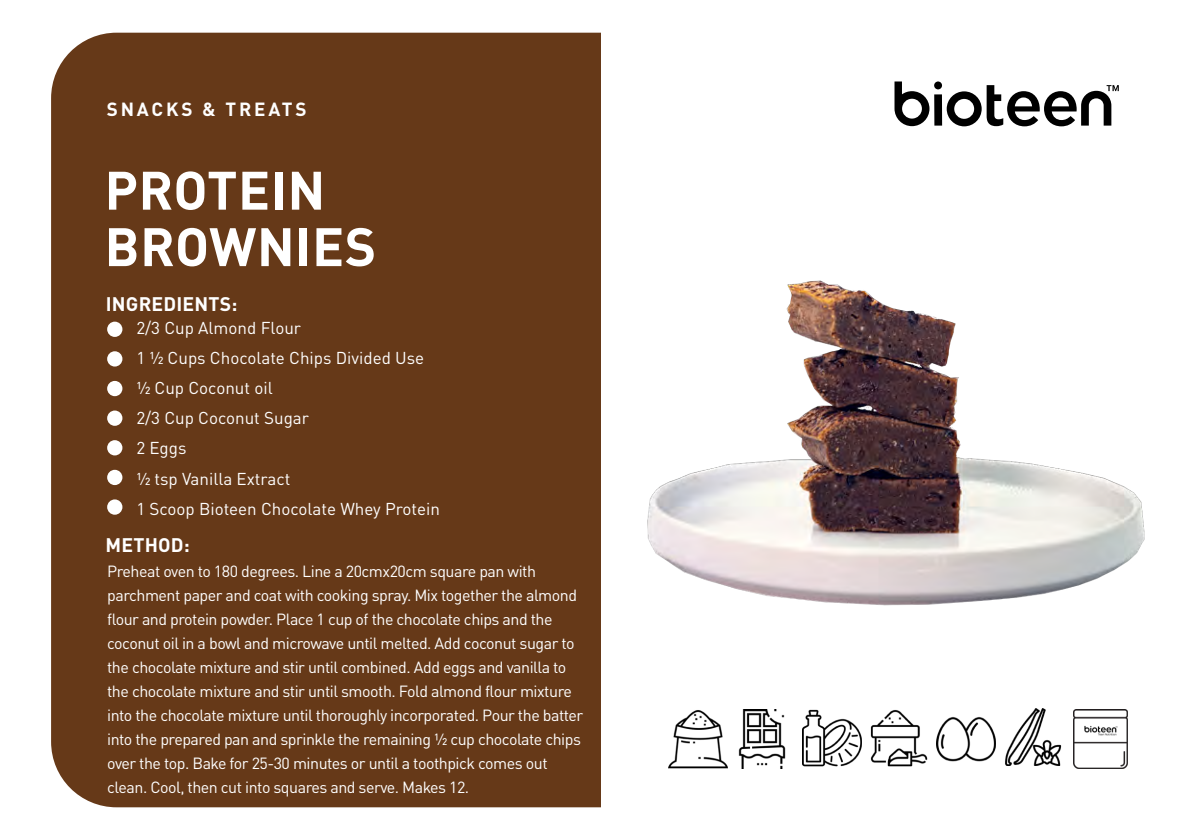
<style>
.page{position:relative;width:1191px;height:840px;background:#fff}
.page>*{position:absolute;margin:0;border:0;box-sizing:border-box;transform-origin:0 0}
.t1{font:700 53.2px/56.4px "DINOT";letter-spacing:.01em;color:#fff}
.t2{font:700 19.4px "DINOT";letter-spacing:.01em;color:#fff}
.t3{font:700 18.8px "DINOT";letter-spacing:.15em;color:#fff}
.t4{font:17px/30px "DINOT";color:#fff}
.t5{font:16px/24px "DINOT";letter-spacing:-.03em;color:#fff}
</style>
<div class="page">
<div style="left:51px;top:33px;width:549px;height:773px;background:#663918"></div>
<svg style="left:894px;top:81px;width:224px;height:45px"></svg>
<div style="left:107px;top:321px;width:15px;height:16px;background:#fff;border-radius:50%"></div>
<div style="left:107px;top:351px;width:15px;height:15px;background:#fff;border-radius:50%"></div>
<div style="left:107px;top:380px;width:15px;height:16px;background:#fff;border-radius:50%"></div>
<div style="left:107px;top:410px;width:15px;height:15px;background:#fff;border-radius:50%"></div>
<div style="left:107px;top:469px;width:15px;height:16px;background:#fff;border-radius:50%"></div>
<div style="left:107px;top:440px;width:15px;height:15px;background:#fff;border-radius:50%"></div>
<div style="left:107px;top:499px;width:15px;height:15px;background:#fff;border-radius:50%"></div>
<img style="left:647px;top:280px;width:498px;height:326px">
<img style="left:936px;top:717px;width:59px;height:45px">
<img style="left:1073px;top:709px;width:54px;height:59px">
<img style="left:738px;top:709px;width:48px;height:58px">
<img style="left:668px;top:710px;width:59px;height:57px">
<img style="left:802px;top:709px;width:59px;height:57px">
<img style="left:870px;top:710px;width:58px;height:56px">
<img style="left:1005px;top:708px;width:56px;height:57px">
<p class="t3" style="left:107px;top:97px;width:201px">SNACKS &amp; TREATS</p>
<h1 class="t1" style="left:105px;top:160px;width:273px">PROTEIN<br>BROWNIES</h1>
<p class="t2" style="left:106px;top:291px;width:133px">INGREDIENTS:</p>
<p class="t4" style="left:136px;top:313px;width:305px">2/3 Cup Almond Flour<br>1 ½ Cups Chocolate Chips Divided Use ½ Cup Coconut oil<br>2/3 Cup Coconut Sugar<br>2 Eggs<br>½ tsp Vanilla Extract<br>1 Scoop Bioteen Chocolate Whey Protein</p>
<p class="t2" style="left:106px;top:531px;width:86px">METHOD:</p>
<p class="t5" style="left:107px;top:558px;width:478px">Preheat oven to 180 degrees. Line a 20cmx20cm square pan with parchment paper and coat with cooking spray. Mix together the almond flour and protein powder. Place 1 cup of the chocolate chips and the coconut oil in a bowl and microwave until melted. Add coconut sugar to the chocolate mixture and stir until combined. Add eggs and vanilla to the chocolate mixture and stir until smooth. Fold almond flour mixture into the chocolate mixture until thoroughly incorporated. Pour the batter into the prepared pan and sprinkle the remaining ½ cup chocolate chips over the top. Bake for 25-30 minutes or until a toothpick comes out clean. Cool, then cut into squares and serve. Makes 12.</p>
</div>
